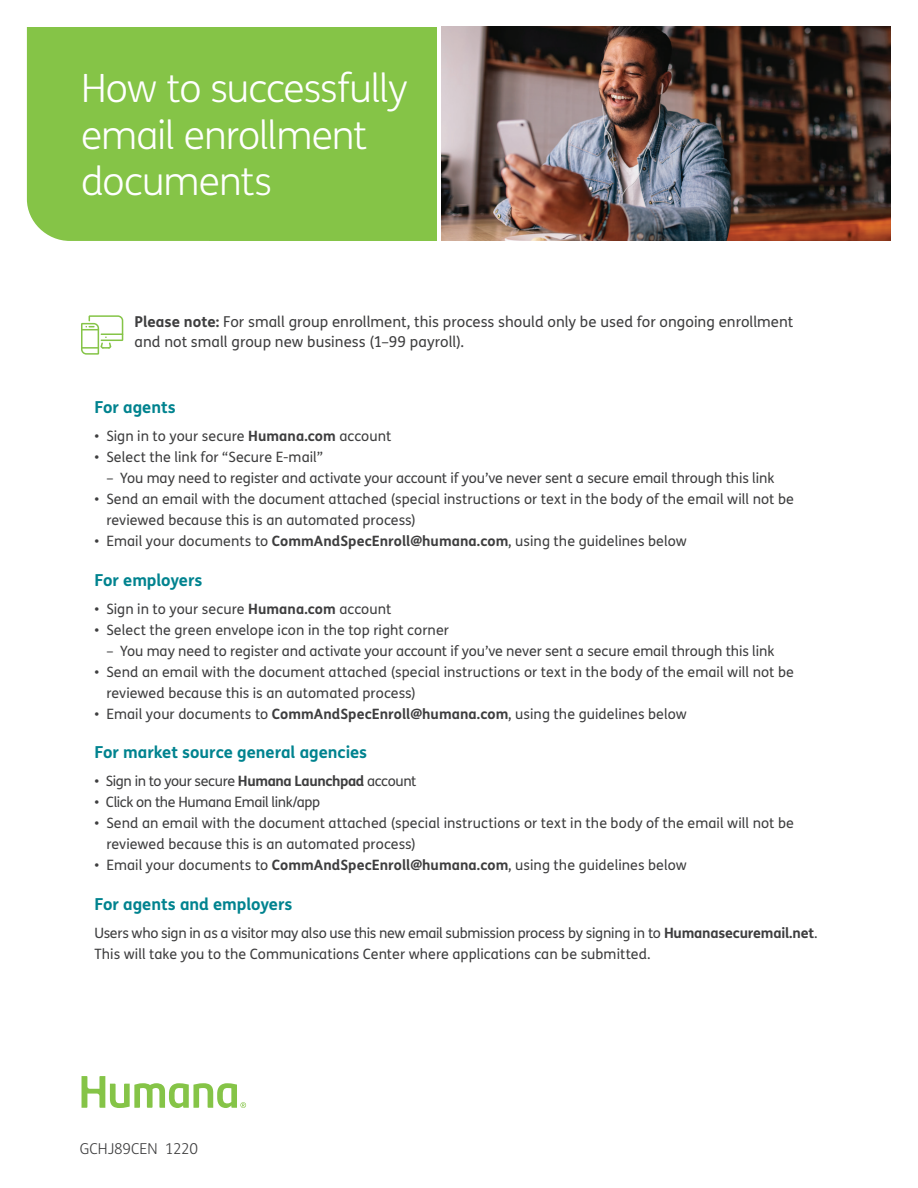
<style>
.page{position:relative;width:918px;height:1188px;background:#fff}
.page>*{position:absolute;margin:0;border:0;box-sizing:border-box;transform-origin:0 0}
.t1{font:300 39px/46.5px "FS Humana";letter-spacing:-.025em;color:#fff}
.t2{font:700 16.5px "FS Humana";letter-spacing:-.005em;color:#00838f}
.t3{font:15px/19.5px "FS Humana";color:#3e3e3f}
.t4{font:300 15px "FS Humana";letter-spacing:-.005em;color:#3e3e3f}
.t5{font:14.25px/21px "FS Humana";color:#3e3e3f}
.t6{font:14.25px "FS Humana";letter-spacing:-.03em;color:#3e3e3f}
.t7{font:14.25px "FS Humana";letter-spacing:-.025em;color:#3e3e3f}
.s1{font-weight:700}
</style>
<div class="page">
<svg style="left:81px;top:315px;width:42px;height:40px"></svg>
<div style="left:209px;top:27px;width:227px;height:214px;background:#85c447"></div>
<div style="left:27px;top:27px;width:182px;height:214px;background:#85c447"></div>
<img style="left:442px;top:26px;width:449px;height:215px">
<svg style="left:82px;top:1076px;width:164px;height:32px"></svg>
<h1 class="t1" style="left:81px;top:64px;width:328px">How to successfully email enrollment documents</h1>
<p class="t3" style="left:135px;top:312px;width:660px"><span class="s1">Please note:</span> For small group enrollment, this process should only be used for ongoing enrollment and not small group new business (1–99 payroll).</p>
<p class="t2" style="left:94px;top:395px;width:83px">For agents</p>
<p class="t5" style="left:94px;top:425px;width:298px">• Sign in to your secure <span class="s1">Humana.com</span> account</p>
<p class="t5" style="left:94px;top:446px;width:230px">• Select the link for “Secure E-mail”</p>
<p class="t5" style="left:106px;top:467px;width:669px">– You may need to register and activate your account if you’ve never sent a secure email through this link</p>
<p class="t5" style="left:106px;top:488px;width:689px;text-indent:-12px">• Send an email with the document attached (special instructions or text in the body of the email will not be reviewed because this is an automated process)</p>
<p class="t5" style="left:94px;top:530px;width:594px">• Email your documents to <span class="s1">CommAndSpecEnroll@humana.com</span>, using the guidelines below</p>
<p class="t2" style="left:94px;top:567px;width:110px">For employers</p>
<p class="t5" style="left:94px;top:598px;width:298px">• Sign in to your secure <span class="s1">Humana.com</span> account</p>
<p class="t5" style="left:94px;top:619px;width:356px">• Select the green envelope icon in the top right corner</p>
<p class="t5" style="left:106px;top:640px;width:669px">– You may need to register and activate your account if you’ve never sent a secure email through this link</p>
<p class="t5" style="left:106px;top:661px;width:689px;text-indent:-12px">• Send an email with the document attached (special instructions or text in the body of the email will not be reviewed because this is an automated process)</p>
<p class="t5" style="left:94px;top:703px;width:594px">• Email your documents to <span class="s1">CommAndSpecEnroll@humana.com</span>, using the guidelines below</p>
<p class="t2" style="left:94px;top:740px;width:274px">For market source general agencies</p>
<p class="t6" style="left:94px;top:771px;width:323px">• Sign in to your secure <span class="s1">Humana Launchpad</span> account</p>
<p class="t7" style="left:94px;top:792px;width:227px">• Click on the Humana Email link/app</p>
<p class="t5" style="left:106px;top:812px;width:689px;text-indent:-12px">• Send an email with the document attached (special instructions or text in the body of the email will not be reviewed because this is an automated process)</p>
<p class="t5" style="left:94px;top:854px;width:594px">• Email your documents to <span class="s1">CommAndSpecEnroll@humana.com</span>, using the guidelines below</p>
<p class="t2" style="left:94px;top:891px;width:199px">For agents and employers</p>
<p class="t5" style="left:94px;top:922px;width:725px">Users who sign in as a visitor may also use this new email submission process by signing in to <span class="s1">Humanasecuremail.net</span>.<br>This will take you to the Communications Center where applications can be submitted.</p>
<p class="t4" style="left:80px;top:1138px;width:120px">GCHJ89CEN 1220</p>
</div>
